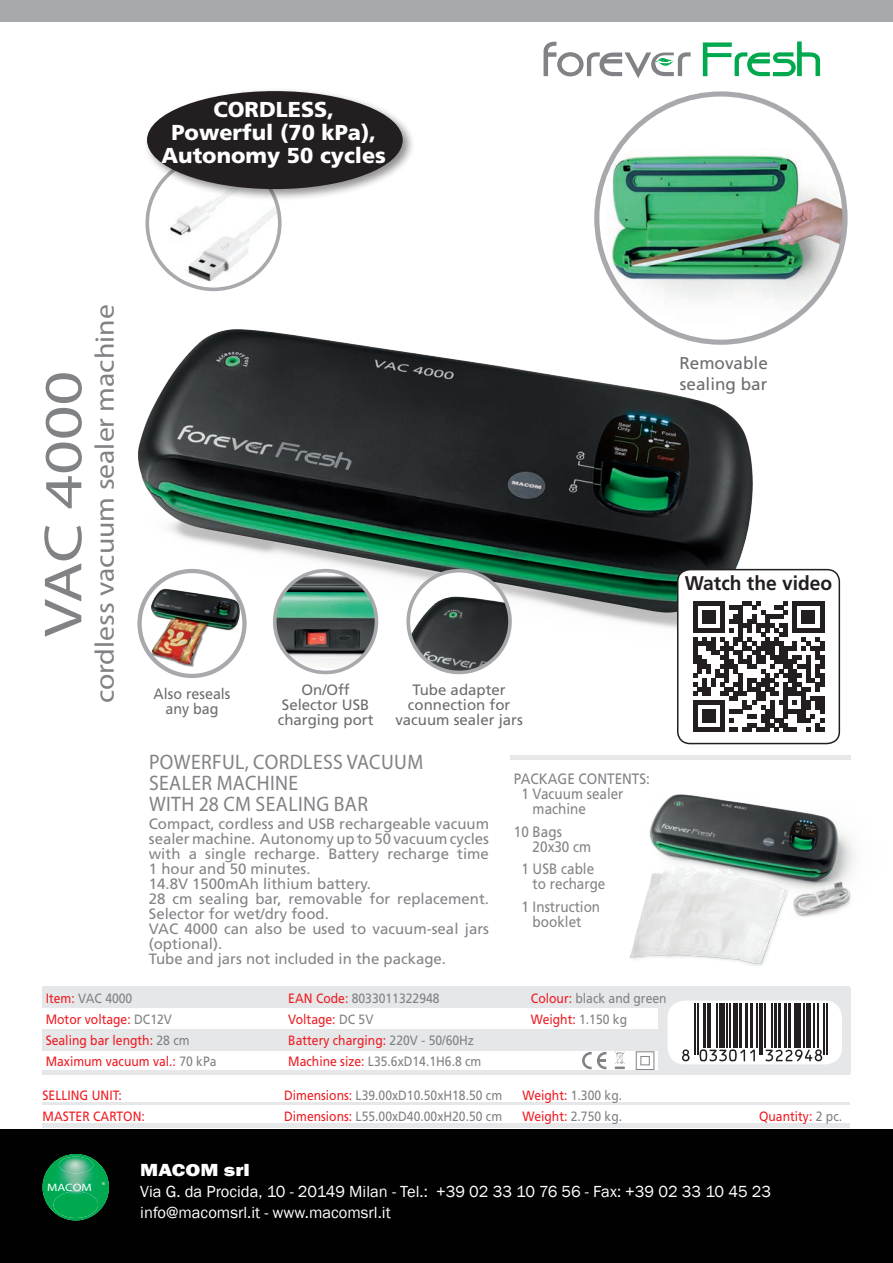
<style>
.page{position:relative;width:893px;height:1263px;background:#fff}
.page>*{position:absolute;margin:0;border:0;box-sizing:border-box;transform-origin:0 0}
.t1{font:54px "Myriad Pro";color:#808285;scale:1.25 1}
.t2{font:27px "Myriad Pro";color:#808285;scale:1.1 1}
.t3{font:900 21.6px/22.6px "Frutiger LT Std";color:#fff;text-align:center}
.t4{font:21px/21px "Myriad Pro";letter-spacing:.02em;color:#808285;text-align:center;scale:.94 1}
.t5{font:700 19.8px "Frutiger LT Std";color:#231f20}
.t6{font:800 18px "Franklin Gothic";color:#fff;scale:1.2 1}
.t7{font:17.1px/20.5px "Frutiger LT Std";color:#6c6d70}
.t8{font:16.5px/21px "Franklin Gothic";color:#fff}
.t9{font:15px/15px "Frutiger LT Std";color:#828487}
.t10{font:15px/15px "Frutiger LT Std";color:#828487;scale:.9 1}
.t11{font:15px/15px "Frutiger LT Std";color:#6c6d70;text-align:center}
.t12{font:15px/15px "Frutiger LT Std";color:#6c6d70;text-align:center;scale:.95 1}
.t13{font:13.5px/21px "Frutiger LT Std";color:#808285;scale:.9 1}
.t14{font:13.5px/21px "Frutiger LT Std";color:#ee1d23;scale:.9 1}
.t15{font:10.65px "Myriad Pro";color:#fff;scale:1.2 1}
.t16{font:3.9px "Helvetica";color:#fff}
.s1{color:#808285}
.s2{color:#ee1d23}
</style>
<div class="page">
<img style="left:138px;top:273px;width:660px;height:385px">
<img style="left:583px;top:736px;width:272px;height:230px">
<div style="left:0;top:1129px;width:893px;height:134px;background:#010101"></div>
<div style="left:0;top:0;width:893px;height:21px;background:#a8a9ad"></div>
<img style="left:43px;top:1154px;width:66px;height:66px">
<img style="left:59px;top:1156px;width:34px;height:17px">
<img style="left:53px;top:1191px;width:45px;height:27px">
<svg style="left:702px;top:41px;width:119px;height:36px"></svg>
<svg style="left:543px;top:41px;width:148px;height:37px"></svg>
<hr style="left:510px;top:755px;width:340px;height:4px;background:#e6e7e9">
<div style="left:43px;top:986px;width:807px;height:22px;background:#e6e7e9"></div>
<div style="left:43px;top:1029px;width:807px;height:21px;background:#e6e7e9"></div>
<div style="left:659px;top:988px;width:192px;height:86px;background:#e6e7e9"></div>
<div style="left:668px;top:1001px;width:174px;height:63px;background:#fff;border-radius:17px"></div>
<svg style="left:615px;top:1051px;width:10px;height:18px"></svg>
<div style="left:636px;top:1051px;width:18px;height:19px;background:#fff;border:1px solid #808285"></div>
<div style="left:640px;top:1056px;width:10px;height:9px;background:#fff;border:1px solid #808285"></div>
<svg style="left:582px;top:1052px;width:24px;height:17px"></svg>
<hr style="left:43px;top:1071px;width:807px;height:4px;background:#e6e7e9">
<hr style="left:43px;top:1102px;width:807px;height:2px;background:#e6e7e9">
<hr style="left:43px;top:1124px;width:807px;height:4px;background:#e6e7e9">
<img style="left:140px;top:571px;width:104px;height:105px;border-radius:52px">
<div style="left:137px;top:569px;width:110px;height:109px;border:4px solid #a8a9ad;border-radius:50%"></div>
<img style="left:408px;top:571px;width:102px;height:101px;border-radius:51px">
<div style="left:406px;top:569px;width:106px;height:105px;border:4px solid #a8a9ad;border-radius:50%"></div>
<img style="left:275px;top:571px;width:101px;height:97px">
<div style="left:273px;top:569px;width:105px;height:105px;border:4px solid #a8a9ad;border-radius:50%"></div>
<div style="left:147px;top:157px;width:133px;height:132px;background:#fff;border-radius:50%"></div>
<img style="left:169px;top:202px;width:111px;height:79px">
<div style="left:145px;top:155px;width:137px;height:136px;border:4px solid #a8a9ad;border-radius:50%"></div>
<div style="left:144px;top:87px;width:271px;height:115px;background:#231f20;opacity:.5"></div>
<div style="left:147px;top:91px;width:256px;height:98px;background:#231f20;border-radius:50%"></div>
<svg style="left:682px;top:1049px;width:8px;height:12px"></svg>
<hr style="left:694px;top:1004px;width:2px;height:51px;background:#231f20">
<hr style="left:697px;top:1004px;width:1px;height:51px;background:#231f20">
<hr style="left:703px;top:1004px;width:2px;height:44px;background:#231f20">
<hr style="left:707px;top:1004px;width:1px;height:44px;background:#231f20">
<hr style="left:710px;top:1004px;width:1px;height:44px;background:#231f20">
<hr style="left:717px;top:1004px;width:1px;height:44px;background:#231f20">
<div style="left:719px;top:1004px;width:6px;height:44px;background:#231f20"></div>
<hr style="left:727px;top:1004px;width:1px;height:44px;background:#231f20">
<hr style="left:729px;top:1004px;width:2px;height:44px;background:#231f20">
<hr style="left:734px;top:1004px;width:4px;height:44px;background:#231f20">
<hr style="left:739px;top:1004px;width:3px;height:44px;background:#231f20">
<hr style="left:745px;top:1004px;width:3px;height:44px;background:#231f20">
<svg style="left:700px;top:1049px;width:55px;height:12px"></svg>
<hr style="left:750px;top:1004px;width:3px;height:44px;background:#231f20">
<hr style="left:756px;top:1004px;width:1px;height:44px;background:#231f20">
<hr style="left:759px;top:1004px;width:1px;height:51px;background:#231f20">
<hr style="left:762px;top:1004px;width:1px;height:51px;background:#231f20">
<hr style="left:764px;top:1004px;width:2px;height:44px;background:#231f20">
<hr style="left:771px;top:1004px;width:2px;height:44px;background:#231f20">
<hr style="left:774px;top:1004px;width:3px;height:44px;background:#231f20">
<hr style="left:778px;top:1004px;width:3px;height:44px;background:#231f20">
<hr style="left:784px;top:1004px;width:3px;height:44px;background:#231f20">
<hr style="left:788px;top:1004px;width:3px;height:44px;background:#231f20">
<hr style="left:794px;top:1004px;width:4px;height:44px;background:#231f20">
<hr style="left:799px;top:1004px;width:2px;height:44px;background:#231f20">
<hr style="left:804px;top:1004px;width:1px;height:44px;background:#231f20">
<div style="left:806px;top:1004px;width:5px;height:44px;background:#231f20"></div>
<svg style="left:765px;top:1049px;width:57px;height:12px"></svg>
<hr style="left:814px;top:1004px;width:1px;height:44px;background:#231f20">
<hr style="left:818px;top:1004px;width:1px;height:44px;background:#231f20">
<hr style="left:823px;top:1004px;width:2px;height:51px;background:#231f20">
<hr style="left:826px;top:1004px;width:2px;height:51px;background:#231f20">
<img style="left:597px;top:102px;width:245px;height:240px">
<div style="left:678px;top:570px;width:161px;height:173px;background:#fff;border-radius:12px"></div>
<div style="left:677px;top:569px;width:163px;height:175px;border:2px solid #231f20;border-radius:12px"></div>
<svg style="left:693px;top:601px;width:131px;height:131px"></svg>
<h3 class="t3" style="left:161px;top:98px;width:226px">Cordless,<br>Powerful (70 kPa),<br>Autonomy 50 cycles</h3>
<h1 class="t1" style="left:30px;top:637px;width:214px;rotate:-90deg">VAC 4000</h1>
<h2 class="t2" style="left:88px;top:703px;width:364px;rotate:-90deg">CORDLESS VACUUM SEALER MACHINE</h2>
<p class="t7" style="left:679px;top:353px;width:90px">Removable sealing bar</p>
<h3 class="t5" style="left:685px;top:572px;width:149px">Watch the video</h3>
<p class="t11" style="left:278px;top:683px;width:97px">On/Off<br>Selector USB charging port</p>
<p class="t12" style="left:154px;top:687px;width:82px">Also reseals any bag</p>
<p class="t11" style="left:395px;top:683px;width:129px">Tube adapter connection for vacuum sealer jars</p>
<h3 class="t4" style="left:149px;top:751px;width:226px">POWERFUL, CORDLESS VACUU</h3>
<h3 class="t4" style="left:407px;top:751px;width:18px">M</h3>
<h3 class="t4" style="left:149px;top:772px;width:12px">SEALER</h3>
<h3 class="t4" style="left:149px;top:772px;width:235px">MAC HINE<br>WITH 28 CM SEALING BAR</h3>
<p class="t9" style="left:149px;top:816px;width:342px">Compact, cordless and USB rechargeable vacuum sealer machine. Autonomy up to 50 vacuum cycles with a single recharge. Battery recharge time 1 hour and 50 minutes.<br>14.8V 1500mAh lithium battery.<br>28 cm sealing bar, removable for replacement.<br>Selector for wet/dry food.<br>VAC 4000 can also be used to vacuum-seal jars (optional).<br>Tube and jars not included in the package.</p>
<p class="t10" style="left:514px;top:771px;width:153px">PACKAGE CONTENTS:</p>
<p class="t10" style="left:521px;top:786px;width:115px">1 Vacuum sealer</p>
<p class="t10" style="left:533px;top:801px;width:61px">machine</p>
<p class="t10" style="left:533px;top:824px;width:67px;text-indent:-19px">10 Bags<br>20x30 cm</p>
<p class="t10" style="left:533px;top:861px;width:82px;text-indent:-11px">1 USB cable to recharge</p>
<p class="t10" style="left:521px;top:899px;width:89px;text-align:center">1 Instruction booklet</p>
<p class="t14" style="left:46px;top:988px;width:191px">Item: <span class="s1">VAC 4000<br></span>Motor voltage: <span class="s1">DC12V<br></span>Sealing bar length: <span class="s1">28 cm<br></span>Maximum vacuum val.: <span class="s1">70 kPa</span></p>
<p class="t13" style="left:288px;top:988px;width:216px"><span class="s2">EAN Code:</span> 8033011322948<br><span class="s2">Voltage:</span> DC 5V<br><span class="s2">Battery charging:</span> 220V - 50/60Hz<br><span class="s2">Machine size:</span> L35.6xD14.1H6.8 cm</p>
<p class="t13" style="left:531px;top:988px;width:152px"><span class="s2">Colour:</span> black and green<br><span class="s2">Weight:</span> 1.150 kg</p>
<p class="t14" style="left:43px;top:1085px;width:15px">Sellin</p>
<p class="t14" style="left:80px;top:1085px;width:22px">g unit</p>
<p class="t14" style="left:118px;top:1085px;width:5px">:</p>
<p class="t13" style="left:284px;top:1085px;width:244px"><span class="s2">Dimensions:</span> L39.00xD10.50xH18.50 cm</p>
<p class="t13" style="left:523px;top:1085px;width:112px"><span class="s2">Weight:</span> 1.300 kg.</p>
<p class="t14" style="left:43px;top:1106px;width:22px">Maste</p>
<p class="t14" style="left:82px;top:1106px;width:71px">r Carton:</p>
<p class="t13" style="left:284px;top:1106px;width:244px"><span class="s2">Dimensions:</span> L55.00xD40.00xH20.50 cm</p>
<p class="t13" style="left:523px;top:1106px;width:112px"><span class="s2">Weight:</span> 2.750 kg.</p>
<p class="t14" style="left:759px;top:1106px;width:94px">Quantity: <span class="s1">2 pc.</span></p>
<p class="t15" style="left:47px;top:1181px;width:39px">MACOM</p>
<p class="t16" style="left:102px;top:1181px;width:4px">®</p>
<p class="t6" style="left:140px;top:1158px;width:93px">MACOM srl</p>
<p class="t8" style="left:140px;top:1181px;width:632px">Via G. da Procida, 10 - 20149 Milan - Tel.: +39 02 33 10 76 56 - Fax: +39 02 33 10 45 23 info@macomsrl.it - www.macomsrl.it</p>
</div>
